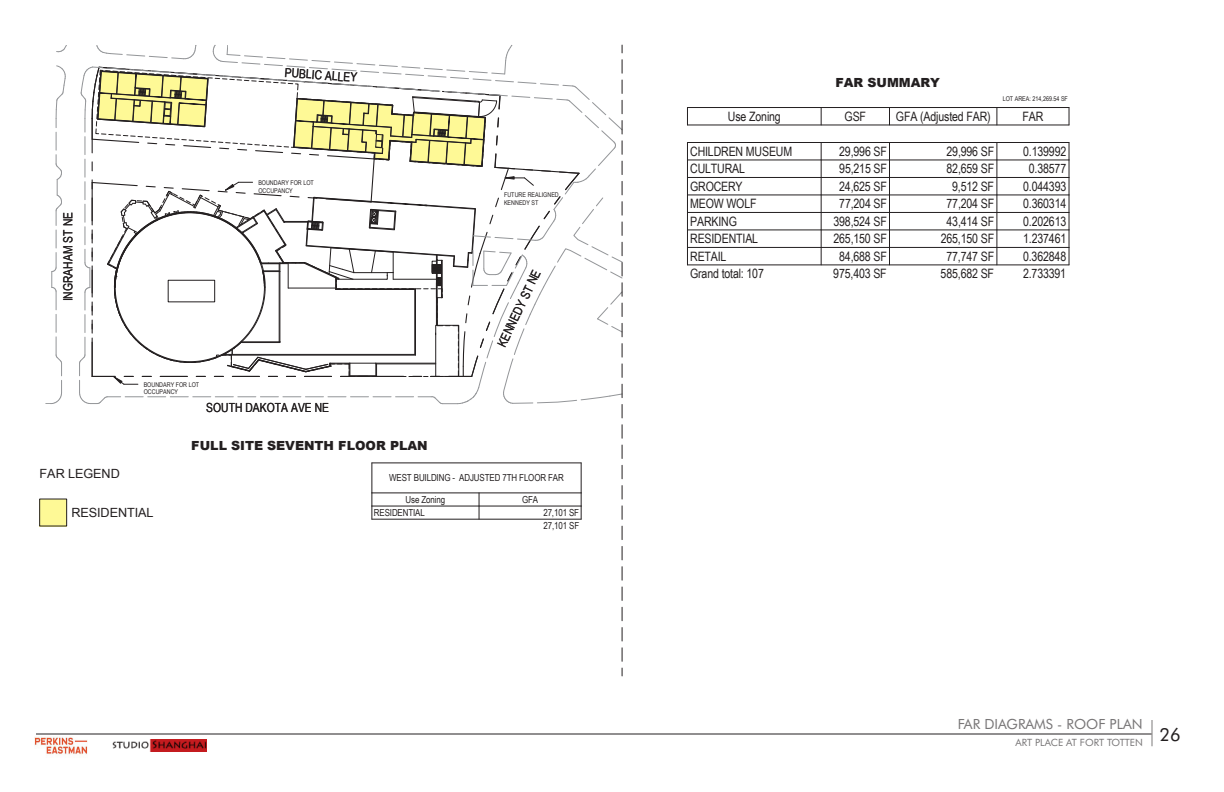
<style>
.page{position:relative;width:1224px;height:792px;background:#fff}
.page>*{position:absolute;margin:0;border:0;box-sizing:border-box;transform-origin:0 0}
.t1{font:18px "Futura BT";color:#231f20}
.Page_Title{font:14px "Futura BT";color:#787677}
.t2{font:12.9px "Arial Narrow";letter-spacing:-.01em;color:#231f20}
.t3{font:12.7px "Arial";letter-spacing:-.005em;color:#231f20}
.t4{font:900 12.6px "Arial";color:#231f20}
.t5{font:12.6px "Arial Narrow";letter-spacing:.005em;color:#231f20}
.t6{font:10px "Futura BT";color:#787677}
.t7{font:9.7px/13.1px "Arial Narrow";letter-spacing:-.01em;color:#231f20}
.t8{font:6.6px/7.9px "Arial Narrow";color:#231f20}
.t9{font:6.5px "Arial Narrow";color:#231f20}
</style>
<div class="page">
<svg style="left:57px;top:45px;width:10px;height:7px"></svg>
<svg style="left:46px;top:66px;width:20px;height:338px"></svg>
<svg style="left:622px;top:425px;width:1px;height:13px"></svg>
<svg style="left:622px;top:445px;width:1px;height:14px"></svg>
<svg style="left:622px;top:465px;width:1px;height:14px"></svg>
<svg style="left:622px;top:486px;width:1px;height:13px"></svg>
<svg style="left:622px;top:506px;width:1px;height:13px"></svg>
<svg style="left:622px;top:526px;width:1px;height:14px"></svg>
<svg style="left:622px;top:546px;width:1px;height:14px"></svg>
<svg style="left:622px;top:567px;width:1px;height:13px"></svg>
<svg style="left:622px;top:587px;width:1px;height:13px"></svg>
<svg style="left:622px;top:607px;width:1px;height:14px"></svg>
<svg style="left:622px;top:628px;width:1px;height:13px"></svg>
<svg style="left:622px;top:648px;width:1px;height:13px"></svg>
<div style="left:40px;top:499px;width:27px;height:27px;background:#fef996"></div>
<svg style="left:79px;top:45px;width:544px;height:373px"></svg>
<hr style="left:372px;top:519px;width:209px;height:1px;background:#231f20">
<hr style="left:372px;top:506px;width:209px;height:1px;background:#231f20">
<svg style="left:581px;top:493px;width:1px;height:26px"></svg>
<svg style="left:479px;top:494px;width:1px;height:25px"></svg>
<svg style="left:372px;top:494px;width:1px;height:25px"></svg>
<hr style="left:581px;top:463px;width:1px;height:30px;background:#231f20">
<hr style="left:372px;top:493px;width:209px;height:1px;background:#231f20">
<hr style="left:372px;top:463px;width:1px;height:30px;background:#231f20">
<hr style="left:372px;top:463px;width:209px;height:1px;background:#231f20">
<hr style="left:687px;top:265px;width:382px;height:1px;background:#231f20">
<hr style="left:687px;top:247px;width:382px;height:1px;background:#231f20">
<hr style="left:687px;top:230px;width:382px;height:1px;background:#231f20">
<hr style="left:687px;top:212px;width:382px;height:1px;background:#231f20">
<hr style="left:687px;top:195px;width:382px;height:1px;background:#231f20">
<hr style="left:687px;top:177px;width:382px;height:1px;background:#231f20">
<hr style="left:687px;top:160px;width:382px;height:1px;background:#231f20">
<hr style="left:687px;top:142px;width:382px;height:1px;background:#231f20">
<hr style="left:687px;top:125px;width:382px;height:1px;background:#231f20">
<hr style="left:687px;top:107px;width:382px;height:1px;background:#231f20">
<svg style="left:1069px;top:142px;width:1px;height:123px"></svg>
<svg style="left:1069px;top:108px;width:1px;height:17px"></svg>
<svg style="left:997px;top:143px;width:1px;height:122px"></svg>
<svg style="left:997px;top:108px;width:1px;height:17px"></svg>
<svg style="left:889px;top:143px;width:1px;height:122px"></svg>
<svg style="left:889px;top:108px;width:1px;height:17px"></svg>
<svg style="left:821px;top:143px;width:1px;height:122px"></svg>
<svg style="left:821px;top:108px;width:1px;height:17px"></svg>
<svg style="left:687px;top:143px;width:1px;height:122px"></svg>
<svg style="left:687px;top:108px;width:1px;height:17px"></svg>
<hr style="left:36px;top:734px;width:1116px;height:1px;background:#231f20">
<svg style="left:1152px;top:720px;width:1px;height:26px"></svg>
<img style="left:112px;top:740px;width:95px;height:12px">
<img style="left:35px;top:737px;width:52px;height:18px">
<p class="t5" style="left:59px;top:301px;width:91px;rotate:-90deg">INGRAHAM ST NE</p>
<p class="t5" style="left:285px;top:63px;width:74px;rotate:4deg">PUBLIC ALLEY</p>
<p class="t8" style="left:258px;top:178px;width:57px">BOUNDARY FOR LOT<br>OCCUPANCY</p>
<p class="t8" style="left:144px;top:380px;width:57px">BOUNDARY FOR LOT<br>OCCUPANCY</p>
<p class="t5" style="left:206px;top:398px;width:124px">SOUTH DAKOTA AVE NE</p>
<p class="t8" style="left:504px;top:191px;width:56px">FUTURE REALIGNED<br>KENNEDY ST</p>
<p class="t5" style="left:492px;top:342px;width:85px;rotate:-64deg">KENNEDY ST NE</p>
<p class="t3" style="left:40px;top:465px;width:82px">FAR LEGEND</p>
<p class="t3" style="left:71px;top:504px;width:84px">RESIDENTIAL</p>
<p class="t4" style="left:191px;top:436px;width:238px">FULL SITE SEVENTH FLOOR PLAN</p>
<p class="t7" style="left:389px;top:471px;width:176px">WEST BUILDING - ADJUSTED 7TH FLOOR FAR</p>
<p class="t7" style="left:406px;top:492px;width:41px">Use Zoning</p>
<p class="t7" style="left:522px;top:492px;width:18px">GFA</p>
<p class="t7" style="left:374px;top:506px;width:53px">RESIDENTIAL</p>
<p class="t7" style="left:543px;top:506px;width:37px">27,101 SF<br>27,101 SF</p>
<p class="t4" style="left:835px;top:73px;width:106px">FAR SUMMARY</p>
<p class="t9" style="left:1003px;top:94px;width:67px">LOT AREA: 214,269.54 SF</p>
<p class="t2" style="left:728px;top:107px;width:54px">Use Zoning</p>
<p class="t2" style="left:845px;top:107px;width:23px">GSF</p>
<p class="t2" style="left:896px;top:107px;width:96px">GFA (Adjusted FAR)</p>
<p class="t2" style="left:1023px;top:107px;width:22px">FAR</p>
<p class="t2" style="left:690px;top:142px;width:104px">CHILDREN MUSEUM</p>
<p class="t2" style="left:839px;top:142px;width:49px">29,996 SF</p>
<p class="t2" style="left:947px;top:142px;width:49px">29,996 SF</p>
<p class="t2" style="left:1023px;top:142px;width:45px">0.139992</p>
<p class="t2" style="left:690px;top:159px;width:56px">CULTURAL</p>
<p class="t2" style="left:839px;top:159px;width:49px">95,215 SF</p>
<p class="t2" style="left:947px;top:159px;width:49px">82,659 SF</p>
<p class="t2" style="left:1029px;top:159px;width:39px">0.38577</p>
<p class="t2" style="left:690px;top:177px;width:54px">GROCERY</p>
<p class="t2" style="left:839px;top:177px;width:49px">24,625 SF</p>
<p class="t2" style="left:952px;top:177px;width:43px">9,512 SF</p>
<p class="t2" style="left:1023px;top:177px;width:45px">0.044393</p>
<p class="t2" style="left:690px;top:194px;width:68px">MEOW WOLF</p>
<p class="t2" style="left:839px;top:194px;width:49px">77,204 SF</p>
<p class="t2" style="left:947px;top:194px;width:49px">77,204 SF</p>
<p class="t2" style="left:1023px;top:194px;width:45px">0.360314</p>
<p class="t2" style="left:690px;top:212px;width:48px">PARKING</p>
<p class="t2" style="left:833px;top:212px;width:55px">398,524 SF</p>
<p class="t2" style="left:947px;top:212px;width:49px">43,414 SF</p>
<p class="t2" style="left:1023px;top:212px;width:45px">0.202613</p>
<p class="t2" style="left:690px;top:229px;width:69px">RESIDENTIAL</p>
<p class="t2" style="left:833px;top:229px;width:55px">265,150 SF</p>
<p class="t2" style="left:941px;top:229px;width:55px">265,150 SF</p>
<p class="t2" style="left:1023px;top:229px;width:45px">1.237461</p>
<p class="t2" style="left:690px;top:247px;width:38px">RETAIL</p>
<p class="t2" style="left:839px;top:247px;width:49px">84,688 SF</p>
<p class="t2" style="left:946px;top:247px;width:49px">77,747 SF</p>
<p class="t2" style="left:1023px;top:247px;width:45px">0.362848</p>
<p class="t2" style="left:690px;top:264px;width:75px">Grand total: 107</p>
<p class="t2" style="left:833px;top:264px;width:55px">975,403 SF</p>
<p class="t2" style="left:941px;top:264px;width:55px">585,682 SF</p>
<p class="t2" style="left:1023px;top:264px;width:45px">2.733391</p>
<p class="Page_Title" style="left:958px;top:715px;width:187px">FAR DIAGRAMS - ROOF PLAN</p>
<h1 class="t1" style="left:1159px;top:723px;width:23px">26</h1>
<p class="t4" style="left:952px;top:733px;width:244px">SEVENTH FLOOR &amp; FAR SUMMARY</p>
<p class="t6" style="left:1016px;top:736px;width:129px">ART PLACE AT FORT TOTTEN</p>
</div>
